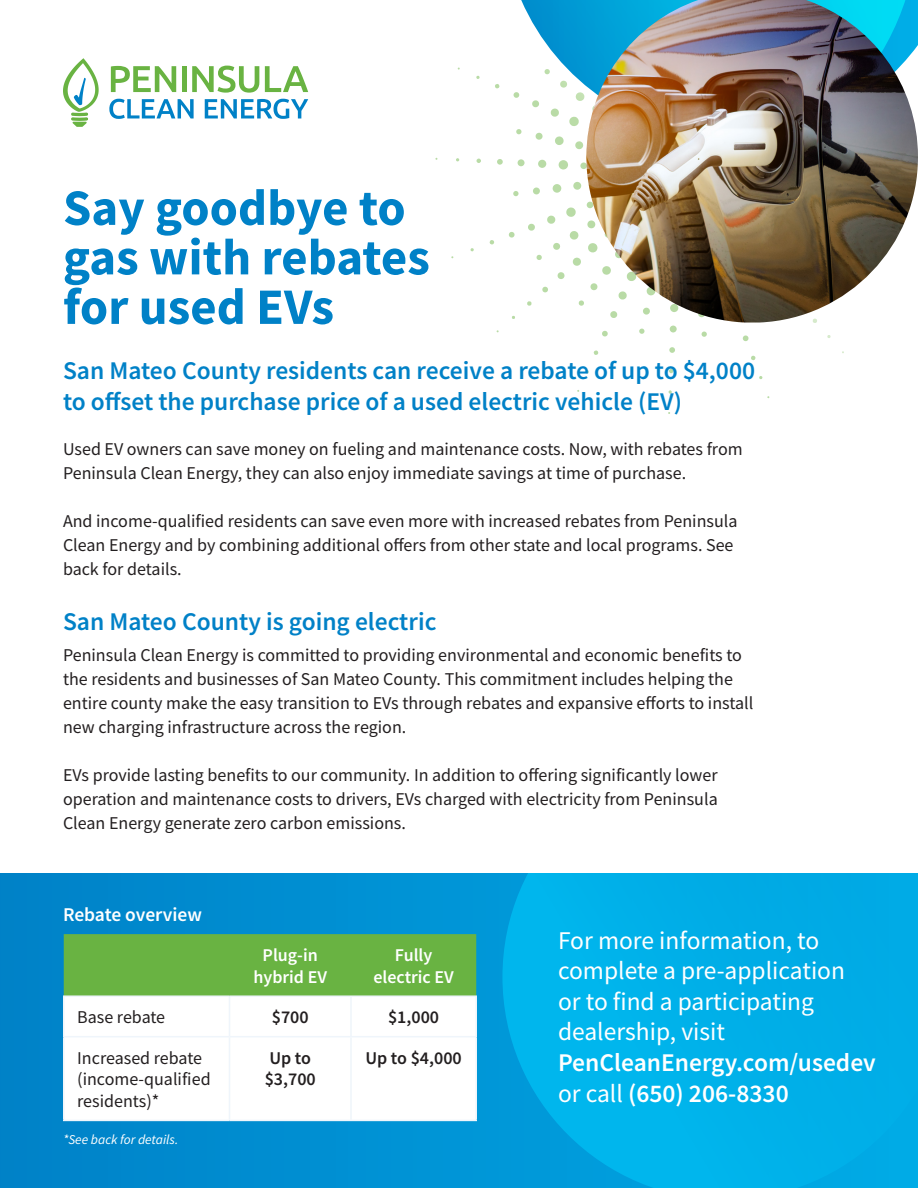
<style>
.page{position:relative;width:918px;height:1188px;background:#fff}
.page>*{position:absolute;margin:0;border:0;box-sizing:border-box;transform-origin:0 0}
.t1{font:700 51px/49.5px "Source Sans Pro";color:#0081c7}
.t2{font:600 25.5px/30.6px "Source Sans Pro";color:#0081c7}
.t3{font:25.5px/30.6px "Source Sans Pro";color:#fff}
.t4{font:600 19.5px "Source Sans Pro";letter-spacing:-.005em;color:#fff}
.t5{font:18px/24px "Source Sans Pro";color:#231f20}
.t6{font:600 18px/21.6px "Source Sans Pro";color:#fff;text-align:center}
.t7{font:600 18px/21.6px "Source Sans Pro";color:#231f20}
.t8{font:italic 13.5px "Source Sans Pro";color:#fff}
.s1{font-weight:600}
</style>
<div class="page">
<div style="left:0;top:874px;width:918px;height:314px;background:#008bcf"></div>
<svg style="left:502px;top:874px;width:416px;height:314px;background:#00ade7"></svg>
<svg style="left:670px;top:325px;width:7px;height:8px"></svg>
<svg style="left:669px;top:347px;width:6px;height:6px"></svg>
<svg style="left:669px;top:369px;width:4px;height:4px"></svg>
<svg style="left:602px;top:330px;width:6px;height:7px"></svg>
<svg style="left:593px;top:350px;width:6px;height:5px"></svg>
<svg style="left:585px;top:370px;width:4px;height:4px"></svg>
<svg style="left:742px;top:335px;width:7px;height:7px"></svg>
<svg style="left:751px;top:355px;width:5px;height:5px"></svg>
<svg style="left:508px;top:232px;width:7px;height:6px"></svg>
<svg style="left:489px;top:240px;width:5px;height:5px"></svg>
<svg style="left:470px;top:248px;width:4px;height:4px"></svg>
<svg style="left:513px;top:191px;width:6px;height:5px"></svg>
<svg style="left:639px;top:328px;width:6px;height:6px"></svg>
<svg style="left:701px;top:331px;width:6px;height:6px"></svg>
<svg style="left:527px;top:182px;width:57px;height:124px"></svg>
<svg style="left:111px;top:66px;width:65px;height:26px"></svg>
<div style="left:182px;top:66px;width:5px;height:26px;background:#69b342"></div>
<svg style="left:192px;top:66px;width:67px;height:27px"></svg>
<svg style="left:265px;top:66px;width:43px;height:26px"></svg>
<svg style="left:109px;top:99px;width:85px;height:20px"></svg>
<svg style="left:205px;top:99px;width:103px;height:20px"></svg>
<svg style="left:63px;top:58px;width:36px;height:69px"></svg>
<div style="left:64px;top:934px;width:412px;height:61px;background:#69b342"></div>
<div style="left:64px;top:997px;width:412px;height:123px;background:#fff"></div>
<hr style="left:63px;top:1037px;width:1px;height:83px;background:#eff5fb">
<hr style="left:229px;top:1037px;width:1px;height:83px;background:#eff5fb">
<hr style="left:350px;top:1037px;width:2px;height:83px;background:#eff5fb">
<hr style="left:476px;top:1037px;width:1px;height:83px;background:#eff5fb">
<hr style="left:63px;top:1120px;width:167px;height:1px;background:#eff5fb">
<hr style="left:230px;top:1120px;width:121px;height:1px;background:#eff5fb">
<hr style="left:351px;top:1120px;width:126px;height:1px;background:#eff5fb">
<hr style="left:63px;top:995px;width:167px;height:2px;background:#eff5fb">
<hr style="left:63px;top:997px;width:1px;height:39px;background:#eff5fb">
<hr style="left:230px;top:995px;width:121px;height:2px;background:#eff5fb">
<hr style="left:229px;top:997px;width:1px;height:39px;background:#eff5fb">
<hr style="left:351px;top:995px;width:126px;height:2px;background:#eff5fb">
<hr style="left:350px;top:997px;width:2px;height:39px;background:#eff5fb">
<hr style="left:476px;top:997px;width:1px;height:39px;background:#eff5fb">
<hr style="left:63px;top:1036px;width:167px;height:1px;background:#eff5fb">
<hr style="left:230px;top:1036px;width:121px;height:1px;background:#eff5fb">
<hr style="left:351px;top:1036px;width:126px;height:1px;background:#eff5fb">
<svg style="left:435px;top:0;width:151px;height:170px"></svg>
<img style="left:586px;top:0;width:332px;height:323px">
<p class="t1" style="left:63px;top:182px;width:368px">Say goodbye to gas with rebates for used EVs</p>
<p class="t2" style="left:63px;top:355px;width:694px">San Mateo County residents can receive a rebate of up to $4,000 to offset the purchase price of a used electric vehicle (EV)</p>
<p class="t5" style="left:63px;top:437px;width:681px">Used EV owners can save money on fueling and maintenance costs. Now, with rebates from<br>Peninsula Clean Energy, they can also enjoy immediate savings at time of purchase.</p>
<p class="t5" style="left:63px;top:509px;width:676px">And income-qualified residents can save even more with increased rebates from Peninsula<br>Clean Energy and by combining additional offers from other state and local programs. See back for details.</p>
<p class="t2" style="left:63px;top:606px;width:375px">San Mateo County is going electric</p>
<p class="t5" style="left:63px;top:643px;width:692px">Peninsula Clean Energy is committed to providing environmental and economic benefits to the residents and businesses of San Mateo County. This commitment includes helping the entire county make the easy transition to EVs through rebates and expansive efforts to install new charging infrastructure across the region.</p>
<p class="t5" style="left:63px;top:763px;width:656px;text-align:justify">EVs provide lasting benefits to our community. In addition to offering significantly lower operation and maintenance costs to drivers, EVs charged with electricity from Peninsula Clean Energy generate zero carbon emissions.</p>
<p class="t4" style="left:63px;top:901px;width:141px">Rebate overview</p>
<p class="t6" style="left:253px;top:944px;width:75px">Plug-in hybrid EV</p>
<p class="t6" style="left:373px;top:944px;width:82px">Fully electric EV</p>
<p class="t5" style="left:77px;top:1005px;width:90px">Base rebate</p>
<p class="t7" style="left:272px;top:1006px;width:38px">$700</p>
<p class="t7" style="left:388px;top:1006px;width:53px">$1,000</p>
<p class="t5" style="left:77px;top:1047px;width:135px;line-height:21.6px">Increased rebate (income-qualified residents)*</p>
<p class="t7" style="left:265px;top:1047px;width:53px">Up to $3,700</p>
<p class="t7" style="left:365px;top:1047px;width:98px">Up to $4,000</p>
<p class="t8" style="left:63px;top:1131px;width:117px">*See back for details.</p>
<p class="t3" style="left:558px;top:925px;width:319px">For more information, to complete a pre-application<br>or to find a participating dealership, visit<br><span class="s1">PenCleanEnergy.com/usedev </span>or call <span class="s1">(650) 206-8330</span></p>
</div>
